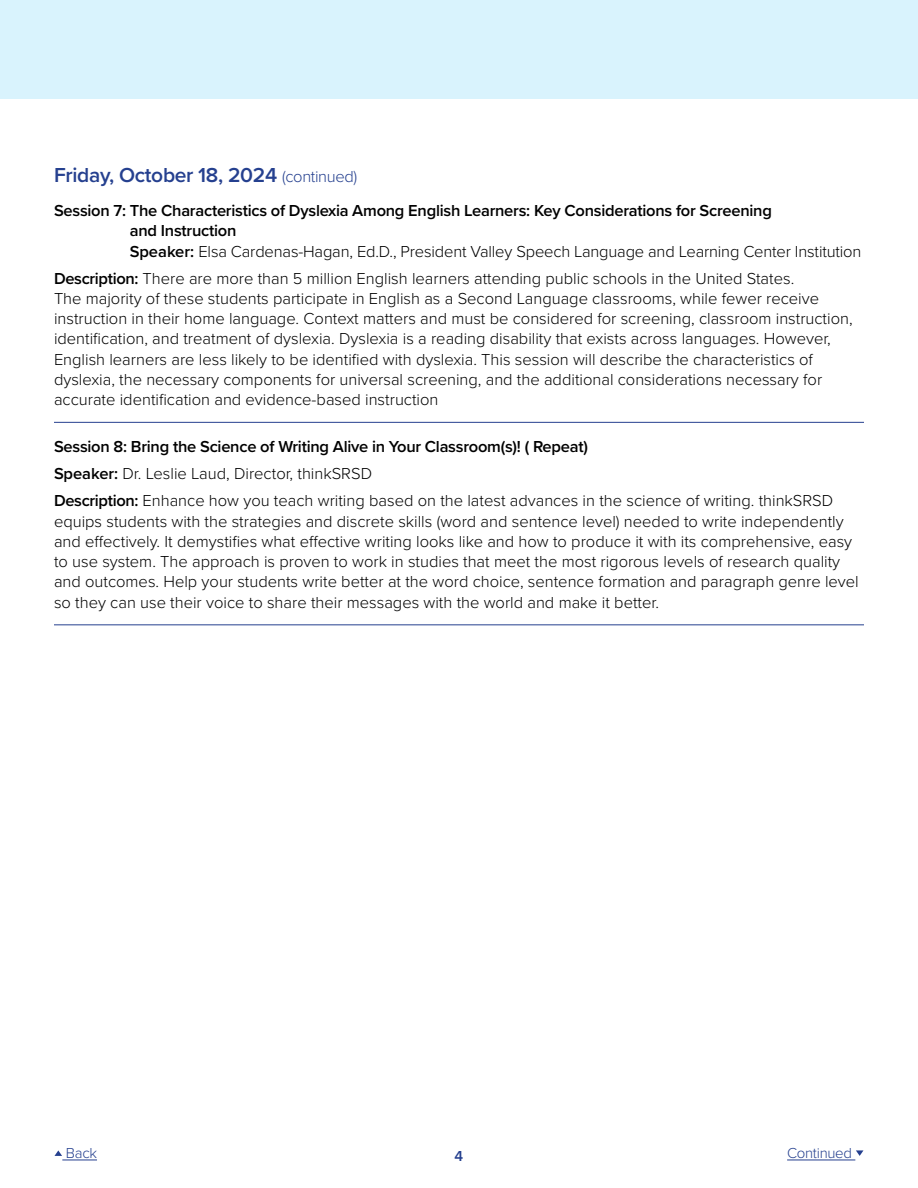
<style>
.page{position:relative;width:918px;height:1188px;background:#fff}
.page>*{position:absolute;margin:0;border:0;box-sizing:border-box;transform-origin:0 0}
.t1{font:600 21px "Proxima Nova";letter-spacing:-.015em;color:#25408f}
.t2{font:300 16.5px/20.2px "Proxima Nova";color:#000}
.t3{font:600 16.5px/20.2px "Proxima Nova";letter-spacing:-.015em;color:#000}
.t4{font:300 15px "Proxima Nova";letter-spacing:-.02em;color:#25408f}
.t5{font:600 15px "Proxima Nova";color:#25408f}
.s1{font-weight:300;font-size:16.5px}
.s2{font-weight:300}
.s3{font-weight:600}
</style>
<div class="page">
<div style="left:0;top:0;width:918px;height:98px;background:#d9f3fd"></div>
<hr style="left:54px;top:422px;width:810px;height:1px;background:#25408f">
<hr style="left:54px;top:624px;width:810px;height:1px;background:#25408f">
<hr style="left:787px;top:1160px;width:68px;height:1px;background:#25408f">
<svg style="left:856px;top:1150px;width:7px;height:6px"></svg>
<hr style="left:62px;top:1160px;width:35px;height:1px;background:#25408f">
<svg style="left:55px;top:1150px;width:7px;height:6px"></svg>
<p class="t1" style="left:54px;top:160px;width:305px">Friday, October 18, 2024 <span class="s1">(continued)</span></p>
<p class="t3" style="left:130px;top:200px;width:733px;text-indent:-76px">Session 7: The Characteristics of Dyslexia Among English Learners: Key Considerations for Screening<br>and Instruction<br>Speaker: <span class="s2">Elsa Cardenas-Hagan, Ed.D., President Valley Speech Language and Learning Center Institution</span></p>
<p class="t2" style="left:54px;top:267px;width:800px"><span class="s3">Description:</span> There are more than 5 million English learners attending public schools in the United States.<br>The majority of these students participate in English as a Second Language classrooms, while fewer receive instruction in their home language. Context matters and must be considered for screening, classroom instruction, identification, and treatment of dyslexia. Dyslexia is a reading disability that exists across languages. However, English learners are less likely to be identified with dyslexia. This session will describe the characteristics of dyslexia, the necessary components for universal screening, and the additional considerations necessary for accurate identification and evidence-based instruction</p>
<p class="t2" style="left:54px;top:432px;width:781px;line-height:27px"><span class="s3">Session 8: Bring the Science of Writing Alive in Your Classroom(s)! ( Repeat)<br>Speaker:</span> Dr. Leslie Laud, Director, thinkSRSD<br><span class="s3">Description:</span> Enhance how you teach writing based on the latest advances in the science of writing. thinkSRSD</p>
<p class="t2" style="left:54px;top:510px;width:806px">equips students with the strategies and discrete skills (word and sentence level) needed to write independently and effectively. It demystifies what effective writing looks like and how to produce it with its comprehensive, easy to use system. The approach is proven to work in studies that meet the most rigorous levels of research quality and outcomes. Help your students write better at the word choice, sentence formation and paragraph genre level so they can use their voice to share their messages with the world and make it better.</p>
<p class="t4" style="left:66px;top:1141px;width:33px">Back</p>
<p class="t4" style="left:787px;top:1141px;width:66px">Continued</p>
<p class="t5" style="left:455px;top:1145px;width:10px">4</p>
</div>
